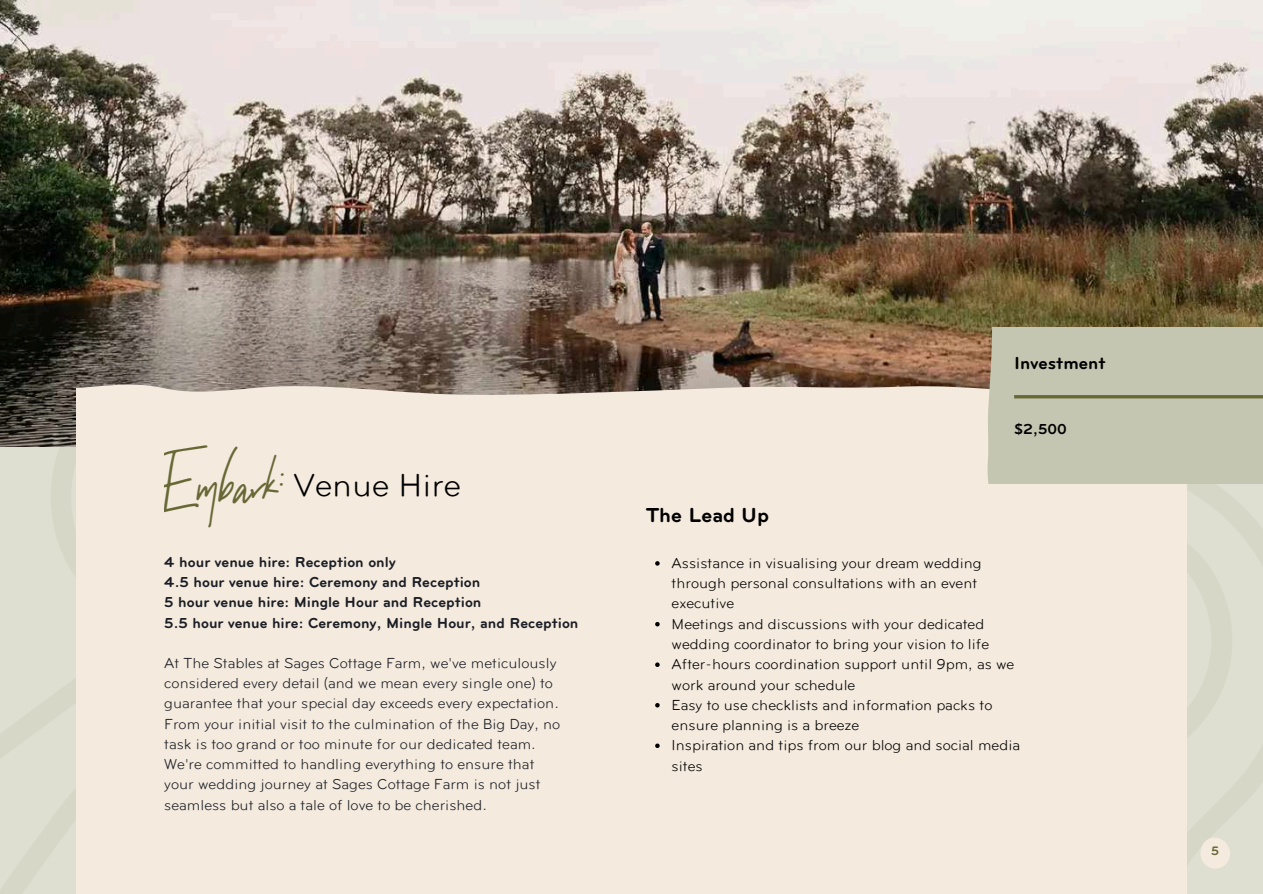
<style>
.page{position:relative;width:1263px;height:894px;background:#fff}
.page>*{position:absolute;margin:0;border:0;box-sizing:border-box;transform-origin:0 0}
.t1{font:33px "Bryant";color:#000}
.t2{font:700 21px "Bryant";color:#000}
.t3{font:700 18px "Bryant";color:#000}
.t4{font:15px/20.2px "Bryant";color:#1b1e25}
.t5{font:15px/20.2px "Bryant";color:#000}
.t6{font:700 15px/20.2px "Bryant";color:#1b1e25}
.t7{font:700 15px "Bryant";color:#000}
.t8{font:700 12.75px "Bryant";color:#686836}
.s1{font-family:"Sydney Alternate";font-size:49.5px;color:#686836}
</style>
<div class="page">
<svg style="left:1186px;top:483px;width:77px;height:410px;background:#ddddce"></svg>
<svg style="left:0;top:803px;width:77px;height:90px;background:#dbdccd"></svg>
<svg style="left:0;top:486px;width:77px;height:317px;background:#ddddce"></svg>
<svg style="left:0;top:446px;width:77px;height:40px;background:#d9d9ca"></svg>
<img style="left:0;top:0;width:1263px;height:446px">
<svg style="left:1200px;top:837px;width:31px;height:31px"></svg>
<div style="left:77px;top:382px;width:1109px;height:511px;background:#f4eade"></div>
<svg style="left:655px;top:561px;width:5px;height:4px"></svg>
<svg style="left:655px;top:621px;width:5px;height:5px"></svg>
<svg style="left:655px;top:662px;width:5px;height:4px"></svg>
<svg style="left:655px;top:702px;width:5px;height:5px"></svg>
<svg style="left:655px;top:743px;width:5px;height:4px"></svg>
<div style="left:985px;top:327px;width:278px;height:156px;background:#c5c6b1"></div>
<hr style="left:1014px;top:395px;width:249px;height:3px;background:#686836">
<h1 class="t1" style="left:167px;top:466px;width:295px"><span class="s1">Embark:</span> Venue Hire</h1>
<p class="t6" style="left:164px;top:553px;width:416px">4 hour venue hire: Reception only<br>4.5 hour venue hire: Ceremony and Reception<br>5 hour venue hire: Mingle Hour and Reception<br>5.5 hour venue hire: Ceremony, Mingle Hour, and Reception</p>
<p class="t4" style="left:164px;top:652px;width:397px">At The Stables at Sages Cottage Farm, we've meticulously considered every detail (and we mean every single one) to guarantee that your special day exceeds every expectation.<br>From your initial visit to the culmination of the Big Day, no task is too grand or too minute for our dedicated team.<br>We're committed to handling everything to ensure that your wedding journey at Sages Cottage Farm is not just seamless but also a tale of love to be cherished.</p>
<p class="t3" style="left:1014px;top:357px;width:93px">Investment</p>
<h2 class="t2" style="left:646px;top:507px;width:124px">The Lead Up</h2>
<p class="t7" style="left:1014px;top:423px;width:54px">$2,500</p>
<p class="t5" style="left:672px;top:552px;width:350px">Assistance in visualising your dream wedding through personal consultations with an event executive<br>Meetings and discussions with your dedicated wedding coordinator to bring your vision to life After-hours coordination support until 9pm, as we work around your schedule<br>Easy to use checklists and information packs to ensure planning is a breeze<br>Inspiration and tips from our blog and social media sites</p>
<p class="t8" style="left:1211px;top:846px;width:10px">5</p>
</div>
